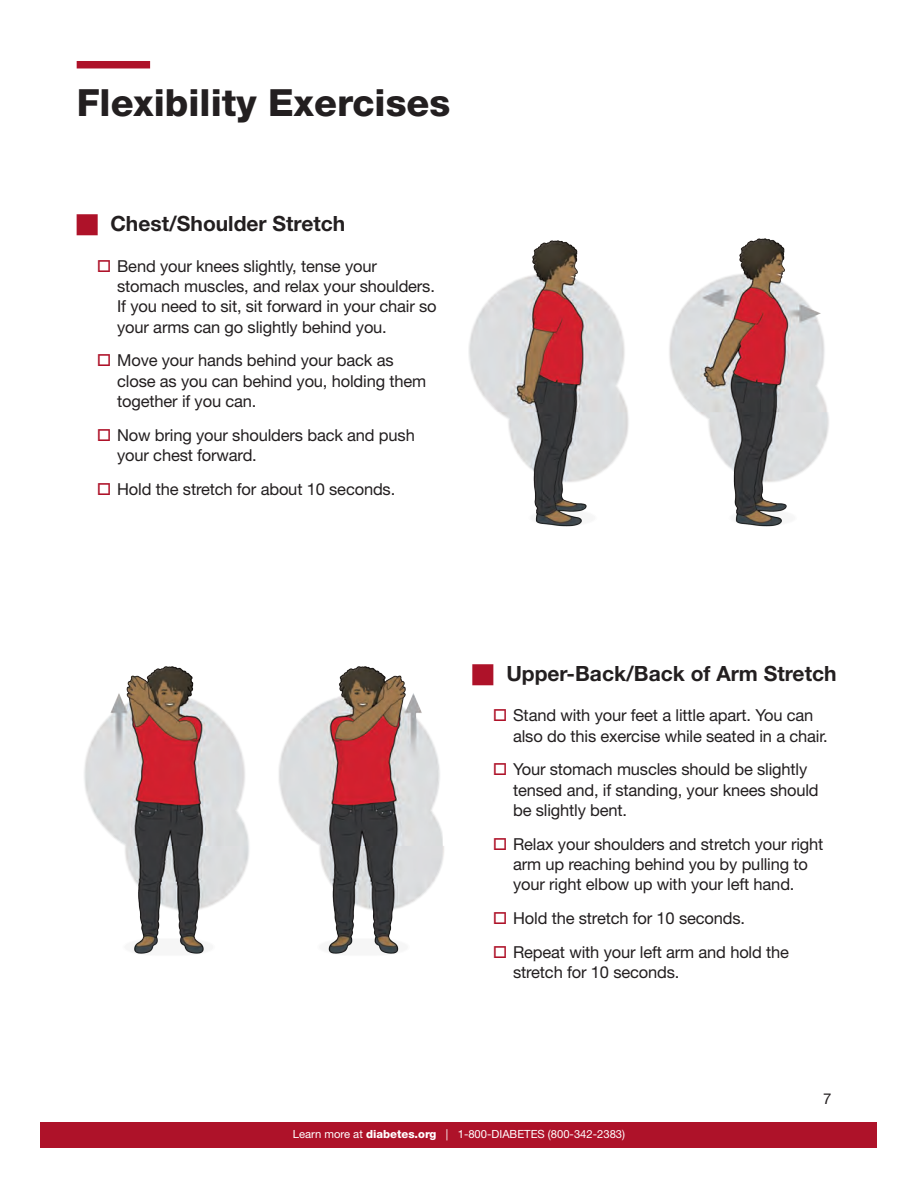
<style>
.page{position:relative;width:918px;height:1188px;background:#fff}
.page>*{position:absolute;margin:0;border:0;box-sizing:border-box;transform-origin:0 0}
.t1{font:800 37.5px "Helvetica Neue LT Pro";color:#231f20}
.t2{font:700 21px "Helvetica Neue LT Pro";color:#231f20}
.t3{font:16.5px/20.2px "Helvetica Neue LT Pro";letter-spacing:-.01em;color:#231f20}
.t4{font:15px "Helvetica Neue LT Pro";color:#231f20}
.t5{font:11.25px "Helvetica Neue LT Pro";color:#fff}
.s1{font-weight:800}
</style>
<div class="page">
<div style="left:40px;top:1122px;width:838px;height:26px;background:#ae1229"></div>
<div style="left:77px;top:61px;width:73px;height:7px;background:#ae1229"></div>
<img style="left:84px;top:666px;width:360px;height:288px">
<img style="left:469px;top:238px;width:360px;height:289px">
<h1 class="t1" style="left:77px;top:80px;width:375px">Flexibility Exercises</h1>
<p class="t2" style="left:110px;top:211px;width:236px">Chest/Shoulder Stretch</p>
<p class="t3" style="left:117px;top:255px;width:321px">Bend your knees slightly, tense your stomach muscles, and relax your shoulders.<br>If you need to sit, sit forward in your chair so your arms can go slightly behind you.</p>
<p class="t3" style="left:117px;top:350px;width:311px">Move your hands behind your back as close as you can behind you, holding them together if you can.</p>
<p class="t3" style="left:117px;top:424px;width:299px">Now bring your shoulders back and push your chest forward.</p>
<p class="t3" style="left:117px;top:478px;width:280px">Hold the stretch for about 10 seconds.</p>
<p class="t2" style="left:506px;top:661px;width:332px">Upper-Back/Back of Arm Stretch</p>
<p class="t3" style="left:513px;top:705px;width:316px">Stand with your feet a little apart. You can also do this exercise while seated in a chair.</p>
<p class="t3" style="left:513px;top:759px;width:307px">Your stomach muscles should be slightly tensed and, if standing, your knees should be slightly bent.</p>
<p class="t3" style="left:513px;top:833px;width:312px">Relax your shoulders and stretch your right arm up reaching behind you by pulling to your right elbow up with your left hand.</p>
<p class="t3" style="left:513px;top:901px;width:277px;line-height:33.8px">Hold the stretch for 10 seconds.<br>Repeat with your left arm and hold the</p>
<p class="t3" style="left:513px;top:962px;width:168px">stretch for 10 seconds.</p>
<p class="t4" style="left:823px;top:1090px;width:10px">7</p>
<p class="t5" style="left:293px;top:1127px;width:334px">Learn more at <span class="s1">diabetes.org</span> | 1-800-DIABETES (800-342-2383)</p>
</div>
